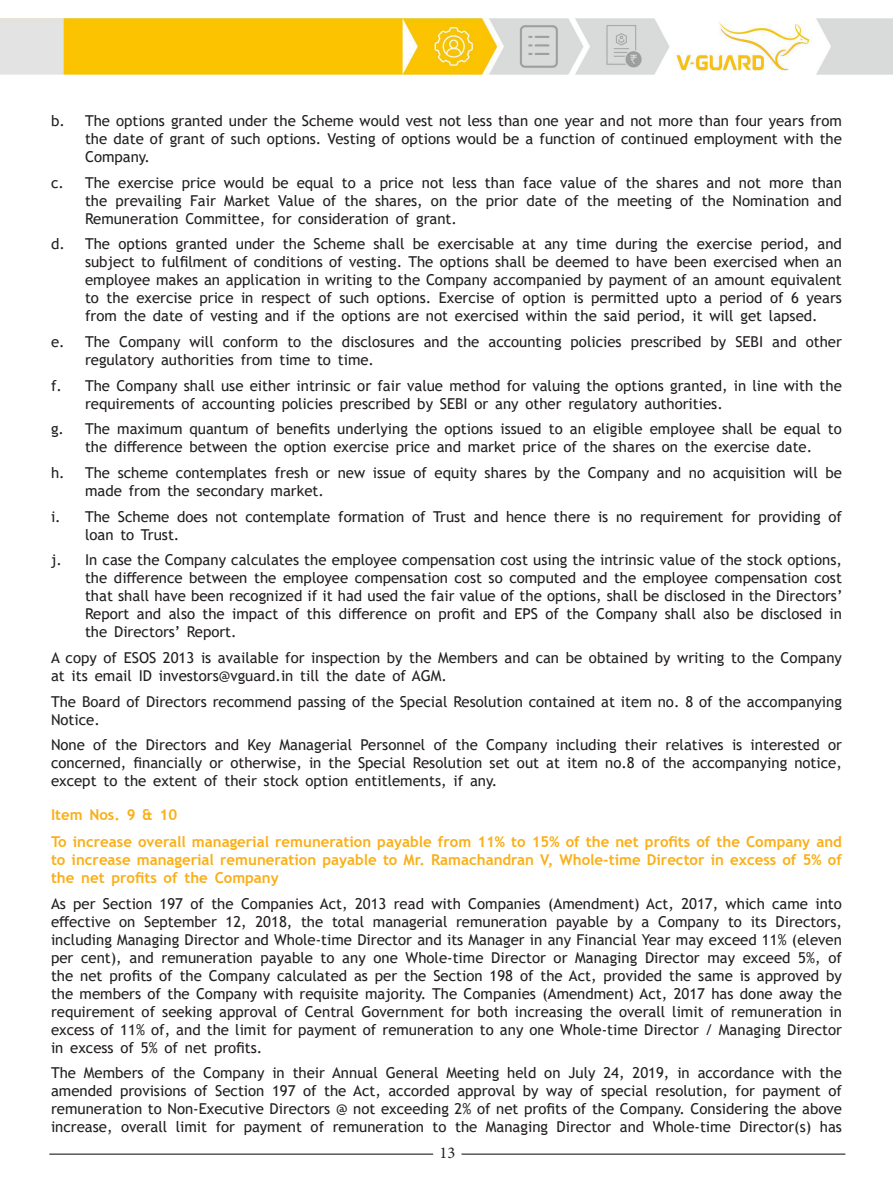
<style>
.page{position:relative;width:893px;height:1191px;background:#fff}
.page>*{position:absolute;margin:0;border:0;box-sizing:border-box;transform-origin:0 0}
.t1{font:16.5px "Minion Pro";color:#231f20}
.t2{font:15px/18px "Trebuchet MS";color:#231f20;text-align:justify}
.t3{font:700 15px/26.5px "Trebuchet MS";color:#faaf18}
</style>
<div class="page">
<hr style="left:49px;top:1153px;width:384px;height:1px;background:#231f20">
<hr style="left:461px;top:1153px;width:384px;height:1px;background:#231f20">
<img style="left:0;top:18px;width:893px;height:57px">
<p class="t2" style="left:85px;top:111px;width:758px;text-indent:-34px">b. The options granted under the Scheme would vest not less than one year and not more than four years from the date of grant of such options. Vesting of options would be a function of continued employment with the Company.</p>
<p class="t2" style="left:85px;top:173px;width:758px;text-indent:-34px">c. The exercise price would be equal to a price not less than face value of the shares and not more than the prevailing Fair Market Value of the shares, on the prior date of the meeting of the Nomination and Remuneration Committee, for consideration of grant.</p>
<p class="t2" style="left:85px;top:235px;width:758px;text-indent:-34px">d. The options granted under the Scheme shall be exercisable at any time during the exercise period, and subject to fulfilment of conditions of vesting. The options shall be deemed to have been exercised when an employee makes an application in writing to the Company accompanied by payment of an amount equivalent to the exercise price in respect of such options. Exercise of option is permitted upto a period of 6 years from the date of vesting and if the options are not exercised within the said period, it will get lapsed.</p>
<p class="t2" style="left:85px;top:332px;width:758px;text-indent:-34px">e. The Company will conform to the disclosures and the accounting policies prescribed by SEBI and other regulatory authorities from time to time.</p>
<p class="t2" style="left:85px;top:376px;width:758px;text-indent:-34px">f. The Company shall use either intrinsic or fair value method for valuing the options granted, in line with the requirements of accounting policies prescribed by SEBI or any other regulatory authorities.</p>
<p class="t2" style="left:51px;top:420px;width:792px;text-align:center">g. The maximum quantum of benefits underlying the options issued to an eligible employee shall be equal to the difference between the option exercise price and market price of the shares on the exercise date.</p>
<p class="t2" style="left:85px;top:463px;width:758px;text-indent:-34px">h. The scheme contemplates fresh or new issue of equity shares by the Company and no acquisition will be made from the secondary market.</p>
<p class="t2" style="left:85px;top:507px;width:758px;text-indent:-34px">i. The Scheme does not contemplate formation of Trust and hence there is no requirement for providing of loan to Trust.</p>
<p class="t2" style="left:85px;top:551px;width:759px;text-indent:-34px">j. In case the Company calculates the employee compensation cost using the intrinsic value of the stock options, the difference between the employee compensation cost so computed and the employee compensation cost that shall have been recognized if it had used the fair value of the options, shall be disclosed in the Directors’ Report and also the impact of this difference on profit and EPS of the Company shall also be disclosed in the Directors’ Report.</p>
<p class="t2" style="left:51px;top:648px;width:792px">A copy of ESOS 2013 is available for inspection by the Members and can be obtained by writing to the Company at its email ID investors@vguard.in till the date of AGM.</p>
<p class="t2" style="left:51px;top:692px;width:792px">The Board of Directors recommend passing of the Special Resolution contained at item no. 8 of the accompanying<br>Notice.</p>
<p class="t2" style="left:51px;top:736px;width:792px">None of the Directors and Key Managerial Personnel of the Company including their relatives is interested or concerned, financially or otherwise, in the Special Resolution set out at item no.8 of the accompanying notice, except to the extent of their stock option entitlements, if any.</p>
<p class="t3" style="left:51px;top:802px;width:792px">Item Nos. 9 &amp; 10<br>To increase overall managerial remuneration payable from 11% to 15% of the net profits of the Company and</p>
<p class="t3" style="left:51px;top:850px;width:792px;line-height:18px">to increase managerial remuneration payable to Mr. Ramachandran V, Whole-time Director in excess of 5% of the net profits of the Company</p>
<p class="t2" style="left:51px;top:894px;width:792px">As per Section 197 of the Companies Act, 2013 read with Companies (Amendment) Act, 2017, which came into effective on September 12, 2018, the total managerial remuneration payable by a Company to its Directors, including Managing Director and Whole-time Director and its Manager in any Financial Year may exceed 11% (eleven per cent), and remuneration payable to any one Whole-time Director or Managing Director may exceed 5%, of the net profits of the Company calculated as per the Section 198 of the Act, provided the same is approved by the members of the Company with requisite majority. The Companies (Amendment) Act, 2017 has done away the requirement of seeking approval of Central Government for both increasing the overall limit of remuneration in excess of 11% of, and the limit for payment of remuneration to any one Whole-time Director / Managing Director in excess of 5% of net profits.</p>
<p class="t2" style="left:51px;top:1064px;width:792px">The Members of the Company in their Annual General Meeting held on July 24, 2019, in accordance with the amended provisions of Section 197 of the Act, accorded approval by way of special resolution, for payment of remuneration to Non-Executive Directors @ not exceeding 2% of net profits of the Company. Considering the above increase, overall limit for payment of remuneration to the Managing Director and Whole-time Director(s) has</p>
<p class="t1" style="left:439px;top:1141px;width:17px">13</p>
</div>
